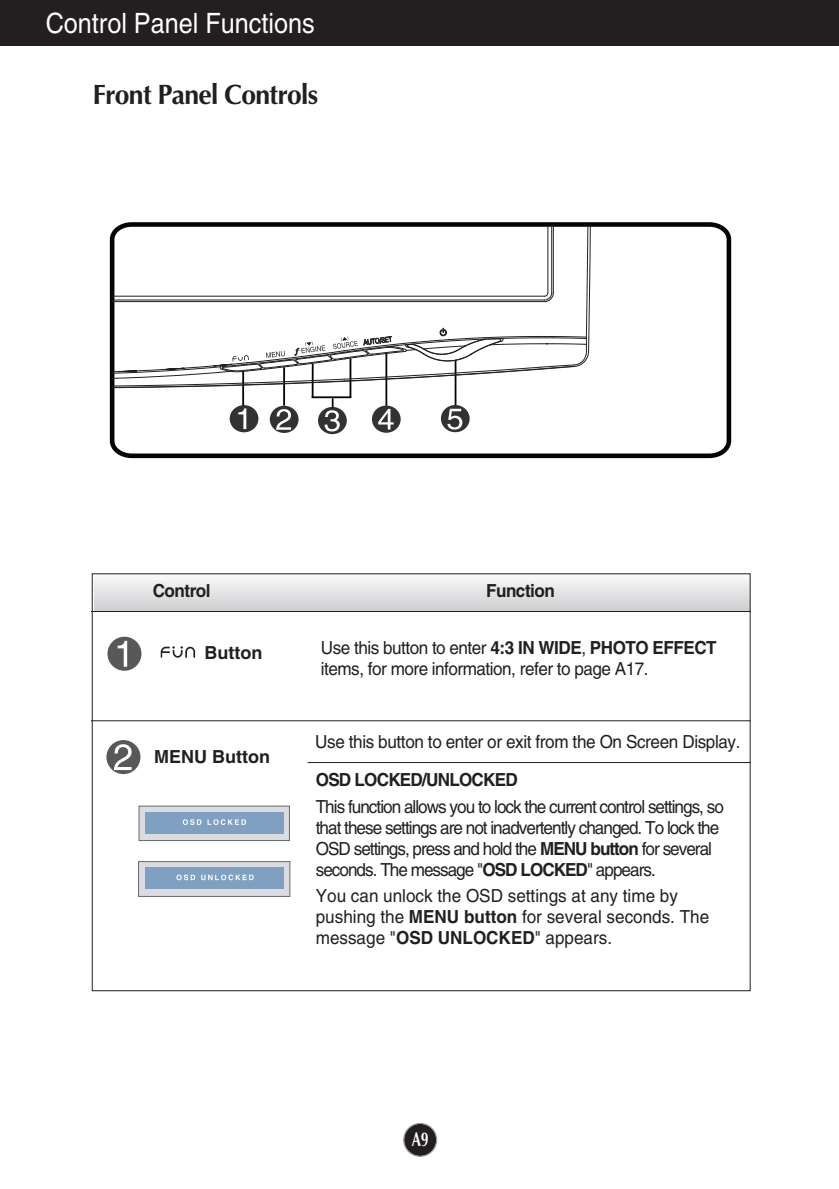
<style>
.page{position:relative;width:839px;height:1189px;background:#fff}
.page>*{position:absolute;margin:0;border:0;box-sizing:border-box;transform-origin:0 0}
.t1{font:28px "Helvetica";color:#fff;scale:.9 1}
.t2{font:700 28px "Optima";letter-spacing:-.03em;color:#231f20;scale:.95 1}
.t3{font:700 20px "Optima";color:#fff;scale:.7 1}
.t4{font:18px/21px "Helvetica";letter-spacing:-.055em;color:#231f20;scale:.95 1}
.t5{font:18px/21.6px "Helvetica";letter-spacing:-.03em;color:#231f20;scale:.95 1}
.t6{font:18px/21px "Helvetica";color:#231f20;scale:.95 1}
.t7{font:700 18px "Helvetica";letter-spacing:-.03em;color:#231f20;scale:.95 1}
.t8{font:700 18px "Helvetica";color:#231f20}
.t9{font:700 18px "Helvetica";letter-spacing:-.03em;color:#231f20}
.s1{font-weight:700}
</style>
<div class="page">
<div style="left:404px;top:1124px;width:32px;height:32px;background:#231f20;border-radius:50%"></div>
<div style="left:403px;top:1123px;width:34px;height:34px;border:1px solid #939598;border-radius:50%"></div>
<div style="left:0;top:0;width:839px;height:45px;background:#231f20"></div>
<svg style="left:110px;top:222px;width:621px;height:236px"></svg>
<svg style="left:111px;top:225px;width:481px;height:206px"></svg>
<hr style="left:94px;top:575px;width:655px;height:3px;background:#f7f7f8">
<hr style="left:94px;top:578px;width:655px;height:2px;background:#f2f3f4">
<hr style="left:94px;top:580px;width:655px;height:2px;background:#efeff0">
<hr style="left:94px;top:582px;width:655px;height:2px;background:#ebebed">
<hr style="left:94px;top:584px;width:655px;height:2px;background:#e7e8e9">
<hr style="left:94px;top:586px;width:655px;height:3px;background:#e3e4e6">
<hr style="left:94px;top:589px;width:655px;height:2px;background:#dfe0e2">
<hr style="left:94px;top:591px;width:655px;height:2px;background:#dcdddf">
<hr style="left:94px;top:593px;width:655px;height:2px;background:#d8d9db">
<hr style="left:94px;top:595px;width:655px;height:2px;background:#d5d6d8">
<hr style="left:94px;top:597px;width:655px;height:2px;background:#d2d3d5">
<hr style="left:94px;top:599px;width:655px;height:3px;background:#cfd0d2">
<hr style="left:94px;top:601px;width:655px;height:3px;background:#cbccce">
<hr style="left:94px;top:604px;width:655px;height:2px;background:#c8c9cb">
<hr style="left:94px;top:606px;width:655px;height:2px;background:#c4c5c7">
<hr style="left:94px;top:608px;width:655px;height:2px;background:#c1c2c4">
<hr style="left:94px;top:610px;width:655px;height:1px;background:#bfc0c3">
<div style="left:107px;top:637px;width:34px;height:34px;background:#57585a;border-radius:50%"></div>
<svg style="left:118px;top:641px;width:9px;height:26px"></svg>
<div style="left:106px;top:740px;width:34px;height:34px;background:#57585a;border-radius:50%"></div>
<svg style="left:114px;top:744px;width:18px;height:26px"></svg>
<hr style="left:308px;top:762px;width:443px;height:1px;background:#231f20">
<div style="left:139px;top:806px;width:150px;height:34px;background:#dadce2"></div>
<div style="left:138px;top:805px;width:152px;height:36px;border:1px solid #656c70"></div>
<div style="left:145px;top:812px;width:139px;height:21px;background:#7fa0c1"></div>
<svg style="left:183px;top:819px;width:18px;height:6px"></svg>
<svg style="left:207px;top:819px;width:39px;height:6px"></svg>
<div style="left:138px;top:861px;width:152px;height:35px;background:#dadce2"></div>
<div style="left:138px;top:861px;width:152px;height:36px;border:1px solid #656c70"></div>
<div style="left:145px;top:868px;width:139px;height:21px;background:#7fa0c1"></div>
<svg style="left:176px;top:874px;width:19px;height:6px"></svg>
<svg style="left:201px;top:874px;width:53px;height:6px"></svg>
<hr style="left:91px;top:720px;width:660px;height:1px;background:#231f20">
<hr style="left:91px;top:611px;width:660px;height:1px;background:#231f20">
<svg style="left:161px;top:646px;width:34px;height:11px"></svg>
<h1 class="t1" style="left:46px;top:13px;width:300px">Control Panel Functions</h1>
<h1 class="t2" style="left:93px;top:83px;width:239px">Front Panel Controls</h1>
<p class="t7" style="left:153px;top:584px;width:62px">Control</p>
<p class="t7" style="left:486px;top:584px;width:74px">Function</p>
<p class="t9" style="left:204px;top:646px;width:59px">Button</p>
<p class="t8" style="left:154px;top:750px;width:117px">MENU Button</p>
<p class="t5" style="left:321px;top:638px;width:418px">Use this button to enter <span class="s1">4:3 IN WIDE</span>, <span class="s1">PHOTO EFFECT </span>items, for more information, refer to page A17.</p>
<p class="t5" style="left:315px;top:732px;width:449px">Use this button to enter or exit from the On Screen Display.</p>
<p class="t7" style="left:316px;top:773px;width:214px">OSD LOCKED/UNLOCKED</p>
<p class="t4" style="left:316px;top:797px;width:431px">This function allows you to lock the current control settings, so that these settings are not inadvertently changed. To lock the OSD settings, press and hold the <span class="s1">MENU button</span> for several seconds. The message "<span class="s1">OSD LOCKED</span>" appears.</p>
<p class="t6" style="left:316px;top:887px;width:416px">You can unlock the OSD settings at any time by pushing the <span class="s1">MENU button</span> for several seconds. The message "<span class="s1">OSD UNLOCKED</span>" appears.</p>
<p class="t3" style="left:412px;top:1131px;width:25px">A9</p>
</div>
